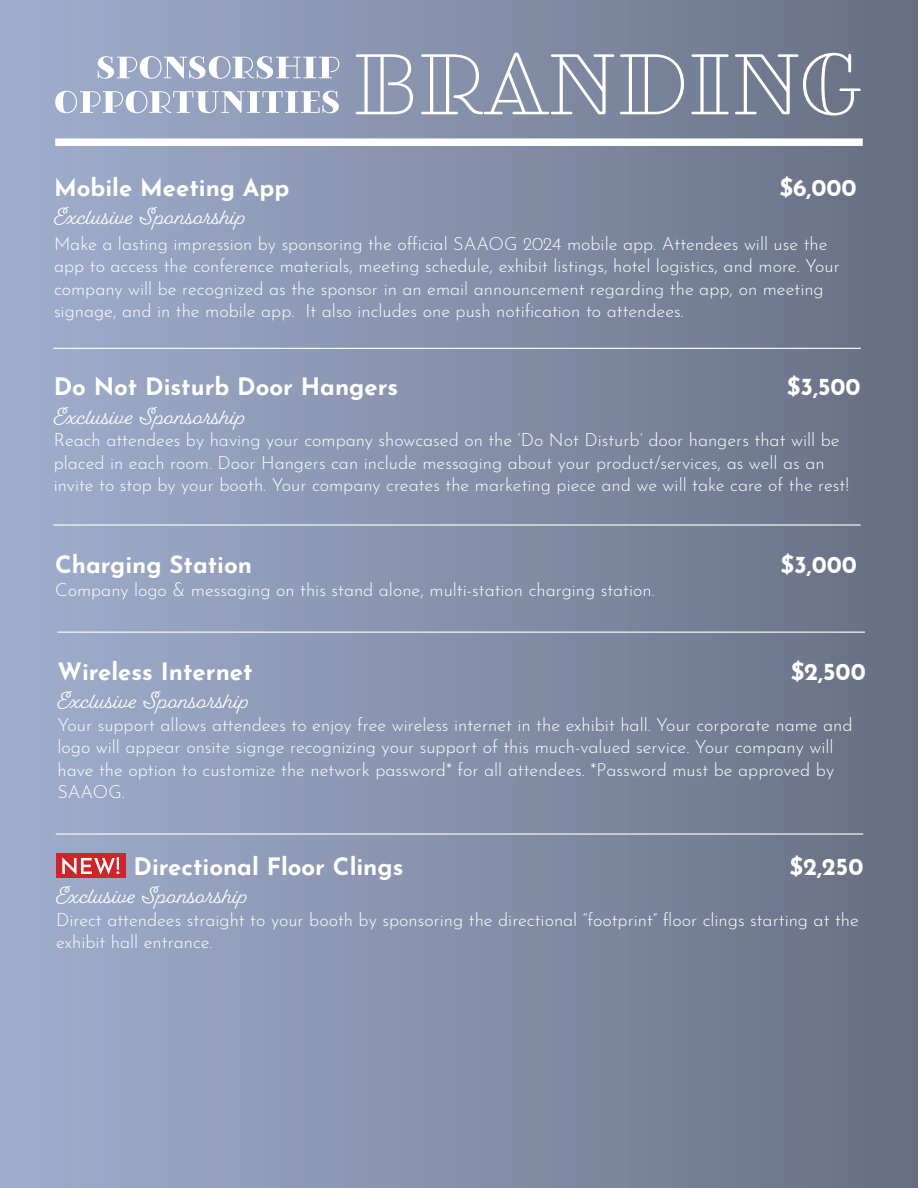
<style>
.page{position:relative;width:918px;height:1188px;background:#fff}
.page>*{position:absolute;margin:0;border:0;box-sizing:border-box;transform-origin:0 0}
.t1{font:700 24px "Josefin Sans";color:#fff}
.t2{font:21px "Fairwater Script";color:#fff}
.t3{font:300 18px/22.5px "Josefin Sans";color:#fff}
</style>
<div class="page">
<div style="left:0;top:0;width:918px;height:1188px;background:linear-gradient(to right,#a1afcf,#677083)"></div>
<svg style="left:55px;top:91px;width:284px;height:22px"></svg>
<svg style="left:98px;top:56px;width:241px;height:23px"></svg>
<svg style="left:356px;top:52px;width:505px;height:64px;background:#939caf"></svg>
<div style="left:55px;top:138px;width:808px;height:8px;background:#fff"></div>
<hr style="left:53px;top:524px;width:808px;height:2px;background:#fff">
<hr style="left:56px;top:833px;width:807px;height:2px;background:#fff">
<hr style="left:57px;top:632px;width:808px;height:1px;background:#fff">
<hr style="left:53px;top:348px;width:808px;height:1px;background:#fff">
<div style="left:56px;top:854px;width:69px;height:24px;background:#d1232a"></div>
<svg style="left:62px;top:857px;width:57px;height:18px"></svg>
<p class="t1" style="left:54px;top:166px;width:237px">Mobile Meeting App</p>
<p class="t1" style="left:779px;top:166px;width:79px">$6,000</p>
<p class="t2" style="left:54px;top:205px;width:194px">Exclusive Sponsorship</p>
<p class="t3" style="left:54px;top:231px;width:787px">Make a lasting impression by sponsoring the official SAAOG 2024 mobile app. Attendees will use the app to access the conference materials, meeting schedule, exhibit listings, hotel logistics, and more. Your company will be recognized as the sponsor in an email announcement regarding the app, on meeting signage, and in the mobile app. It also includes one push notification to attendees.</p>
<p class="t1" style="left:54px;top:366px;width:346px">Do Not Disturb Door Hangers</p>
<p class="t1" style="left:787px;top:366px;width:75px">$3,500</p>
<p class="t2" style="left:54px;top:404px;width:194px">Exclusive Sponsorship</p>
<p class="t3" style="left:54px;top:427px;width:797px">Reach attendees by having your company showcased on the ‘Do Not Disturb’ door hangers that will be placed in each room. Door Hangers can include messaging about your product/services, as well as an invite to stop by your booth. Your company creates the marketing piece and we will take care of the rest!</p>
<p class="t1" style="left:55px;top:543px;width:198px">Charging Station</p>
<p class="t1" style="left:781px;top:543px;width:78px">$3,000</p>
<p class="t3" style="left:55px;top:576px;width:601px">Company logo &amp; messaging on this stand alone, multi-station charging station.</p>
<p class="t1" style="left:57px;top:650px;width:197px">Wireless Internet</p>
<p class="t1" style="left:791px;top:650px;width:77px">$2,500</p>
<p class="t2" style="left:57px;top:689px;width:194px">Exclusive Sponsorship</p>
<p class="t3" style="left:57px;top:711px;width:797px">Your support allows attendees to enjoy free wireless internet in the exhibit hall. Your corporate name and logo will appear onsite signge recognizing your support of this much-valued service. Your company will have the option to customize the network password* for all attendees. *Password must be approved by SAAOG.</p>
<p class="t1" style="left:134px;top:845px;width:271px">Directional Floor Clings</p>
<p class="t1" style="left:789px;top:845px;width:76px">$2,250</p>
<p class="t2" style="left:56px;top:883px;width:194px">Exclusive Sponsorship</p>
<p class="t3" style="left:56px;top:906px;width:804px">Direct attendees straight to your booth by sponsoring the directional “footprint” floor clings starting at the exhibit hall entrance.</p>
</div>
